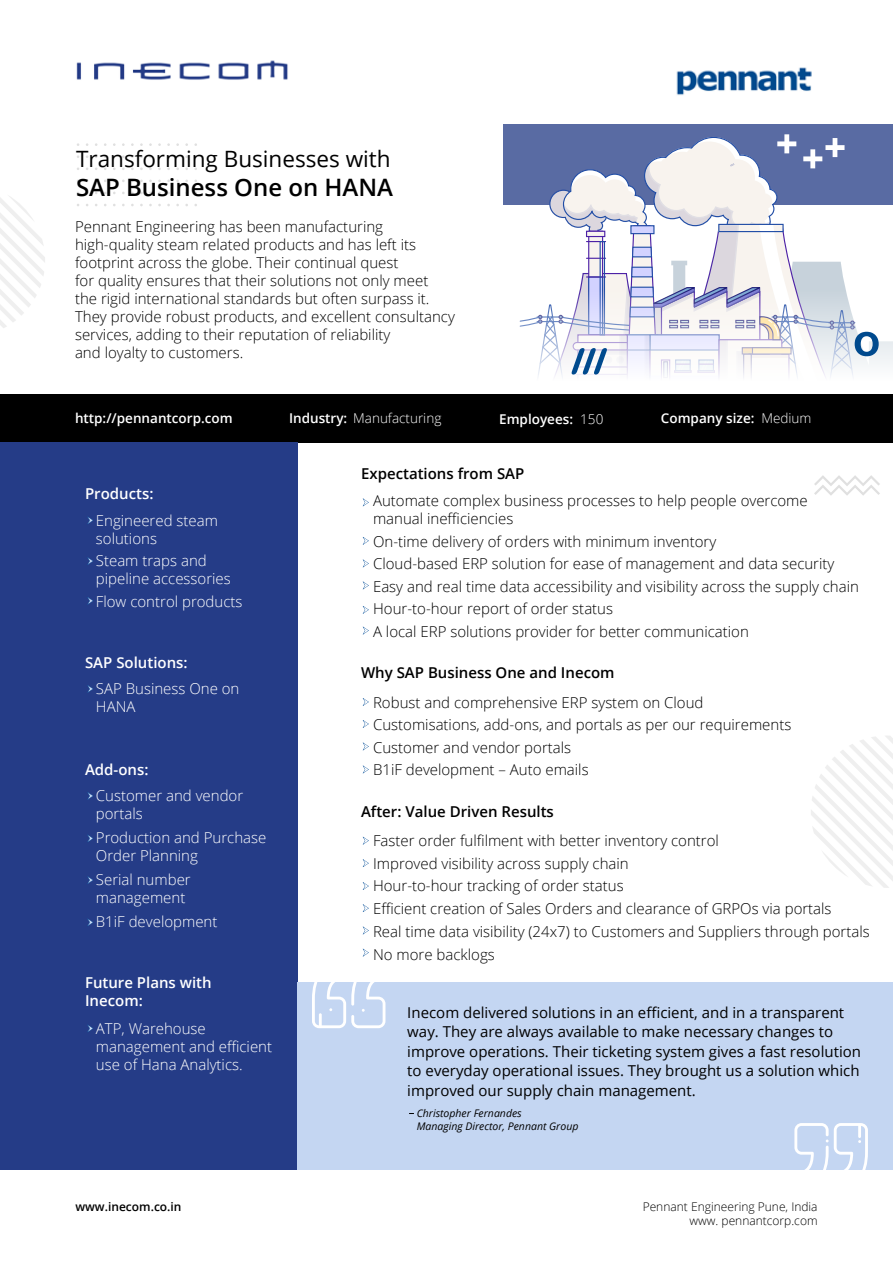
<style>
.page{position:relative;width:893px;height:1263px;background:#fff}
.page>*{position:absolute;margin:0;border:0;box-sizing:border-box;transform-origin:0 0}
.t1{font:600 24px "Open Sans";color:#000}
.t2{font:22.5px "Open Sans";color:#000}
.t3{font:300 15px/18px "Open Sans";color:#000}
.t4{font:15px/19.5px "Open Sans";color:#000}
.t5{font:300 15px/18px "Open Sans";color:#fff}
.t6{font:600 15px "Open Sans";color:#000}
.t7{font:600 15px/18px "Open Sans";color:#fff}
.t8{font:600 13.5px "Open Sans";color:#fff}
.t9{font:300 13.5px "Open Sans";color:#fff}
.t10{font:300 12px/14.4px "Open Sans";color:#000;text-align:right}
.t11{font:600 12px "Open Sans";color:#000}
.t12{font:italic 10.5px/12.6px "Open Sans";color:#000}
.s1{font-weight:600}
.s2{font-weight:300}
</style>
<div class="page">
<div style="left:0;top:394px;width:893px;height:48px;background:#000"></div>
<img style="left:76px;top:60px;width:212px;height:20px">
<img style="left:676px;top:67px;width:136px;height:29px">
<div style="left:503px;top:124px;width:390px;height:81px;background:#596ba3"></div>
<div style="left:0;top:442px;width:298px;height:728px;background:#253c87"></div>
<svg style="left:87px;top:685px;width:6px;height:8px"></svg>
<svg style="left:87px;top:1025px;width:6px;height:7px"></svg>
<svg style="left:87px;top:792px;width:6px;height:8px"></svg>
<svg style="left:87px;top:835px;width:6px;height:7px"></svg>
<svg style="left:87px;top:876px;width:6px;height:8px"></svg>
<svg style="left:87px;top:918px;width:6px;height:8px"></svg>
<svg style="left:87px;top:516px;width:6px;height:8px"></svg>
<svg style="left:87px;top:557px;width:6px;height:8px"></svg>
<svg style="left:87px;top:597px;width:6px;height:8px"></svg>
<svg style="left:363px;top:698px;width:6px;height:8px"></svg>
<svg style="left:363px;top:720px;width:6px;height:8px"></svg>
<svg style="left:363px;top:742px;width:6px;height:8px"></svg>
<svg style="left:363px;top:765px;width:6px;height:8px"></svg>
<svg style="left:363px;top:498px;width:6px;height:8px"></svg>
<svg style="left:363px;top:537px;width:6px;height:8px"></svg>
<svg style="left:363px;top:559px;width:6px;height:8px"></svg>
<svg style="left:363px;top:581px;width:6px;height:8px"></svg>
<svg style="left:363px;top:606px;width:6px;height:8px"></svg>
<svg style="left:363px;top:627px;width:6px;height:7px"></svg>
<div style="left:298px;top:982px;width:595px;height:188px;background:#c4d6f2"></div>
<svg style="left:794px;top:1123px;width:74px;height:47px"></svg>
<svg style="left:312px;top:982px;width:73px;height:46px"></svg>
<svg style="left:363px;top:837px;width:6px;height:8px"></svg>
<svg style="left:363px;top:859px;width:6px;height:8px"></svg>
<svg style="left:363px;top:882px;width:6px;height:8px"></svg>
<svg style="left:363px;top:904px;width:6px;height:8px"></svg>
<svg style="left:363px;top:926px;width:6px;height:8px"></svg>
<svg style="left:363px;top:949px;width:6px;height:7px"></svg>
<svg style="left:519px;top:134px;width:374px;height:243px"></svg>
<svg style="left:814px;top:475px;width:66px;height:21px"></svg>
<svg style="left:811px;top:736px;width:82px;height:152px"></svg>
<svg style="left:0;top:196px;width:45px;height:132px"></svg>
<h2 class="t2" style="left:76px;top:144px;width:316px">Transforming Businesses with</h2>
<h1 class="t1" style="left:76px;top:171px;width:319px">SAP Business One on HANA</h1>
<p class="t3" style="left:75px;top:218px;width:381px">Pennant Engineering has been manufacturing high-quality steam related products and has left its footprint across the globe. Their continual quest<br>for quality ensures that their solutions not only meet<br>the rigid international standards but often surpass it.<br>They provide robust products, and excellent consultancy services, adding to their reputation of reliability<br>and loyalty to customers.</p>
<p class="t8" style="left:75px;top:408px;width:159px">http://pennantcorp.com</p>
<p class="t9" style="left:289px;top:408px;width:154px"><span class="s1">Industry:</span> Manufacturing</p>
<p class="t8" style="left:499px;top:410px;width:106px">Employees: <span class="s2">150</span></p>
<p class="t8" style="left:661px;top:408px;width:152px">Company size: <span class="s2">Medium</span></p>
<p class="t7" style="left:85px;top:484px;width:70px">Products:</p>
<p class="t5" style="left:96px;top:511px;width:124px">Engineered steam solutions</p>
<p class="t5" style="left:96px;top:552px;width:136px">Steam traps and pipeline accessories</p>
<p class="t5" style="left:96px;top:592px;width:148px">Flow control products</p>
<p class="t7" style="left:85px;top:653px;width:104px">SAP Solutions:</p>
<p class="t5" style="left:96px;top:680px;width:145px">SAP Business One on<br>HANA</p>
<p class="t7" style="left:85px;top:760px;width:65px">Add-ons:</p>
<p class="t5" style="left:96px;top:787px;width:149px">Customer and vendor portals</p>
<p class="t5" style="left:96px;top:829px;width:172px">Production and Purchase<br>Order Planning</p>
<p class="t5" style="left:96px;top:871px;width:96px">Serial number management</p>
<p class="t5" style="left:96px;top:913px;width:123px">B1iF development</p>
<p class="t7" style="left:85px;top:973px;width:128px">Future Plans with<br>Inecom:</p>
<p class="t5" style="left:96px;top:1019px;width:178px">ATP, Warehouse management and efficient use of Hana Analytics.</p>
<p class="t11" style="left:75px;top:1198px;width:108px">www.inecom.co.in</p>
<p class="t6" style="left:361px;top:463px;width:165px">Expectations from SAP</p>
<p class="t3" style="left:373px;top:492px;width:436px">Automate complex business processes to help people overcome manual inefficiencies</p>
<p class="t3" style="left:373px;top:530px;width:487px;line-height:22.5px">On-time delivery of orders with minimum inventory<br>Cloud-based ERP solution for ease of management and data security Easy and real time data accessibility and visibility across the supply chain Hour-to-hour report of order status<br>A local ERP solutions provider for better communication</p>
<p class="t6" style="left:361px;top:662px;width:255px">Why SAP Business One and Inecom</p>
<p class="t3" style="left:373px;top:690px;width:420px;line-height:22.5px">Robust and comprehensive ERP system on Cloud Customisations, add-ons, and portals as per our requirements Customer and vendor portals<br>B1iF development – Auto emails</p>
<p class="t6" style="left:361px;top:801px;width:194px">After: Value Driven Results</p>
<p class="t3" style="left:373px;top:829px;width:498px;line-height:22.8px">Faster order fulfilment with better inventory control<br>Improved visibility across supply chain<br>Hour-to-hour tracking of order status<br>Efficient creation of Sales Orders and clearance of GRPOs via portals<br>Real time data visibility (24x7) to Customers and Suppliers through portals No more backlogs</p>
<p class="t4" style="left:407px;top:1002px;width:455px">Inecom delivered solutions in an efficient, and in a transparent way. They are always available to make necessary changes to improve operations. Their ticketing system gives a fast resolution to everyday operational issues. They brought us a solution which improved our supply chain management.</p>
<p class="t12" style="left:417px;top:1107px;width:163px">Christopher Fernandes<br>Managing Director, Pennant Group</p>
<p class="t10" style="left:643px;top:1199px;width:176px">Pennant Engineering Pune, India www. pennantcorp.com</p>
</div>
